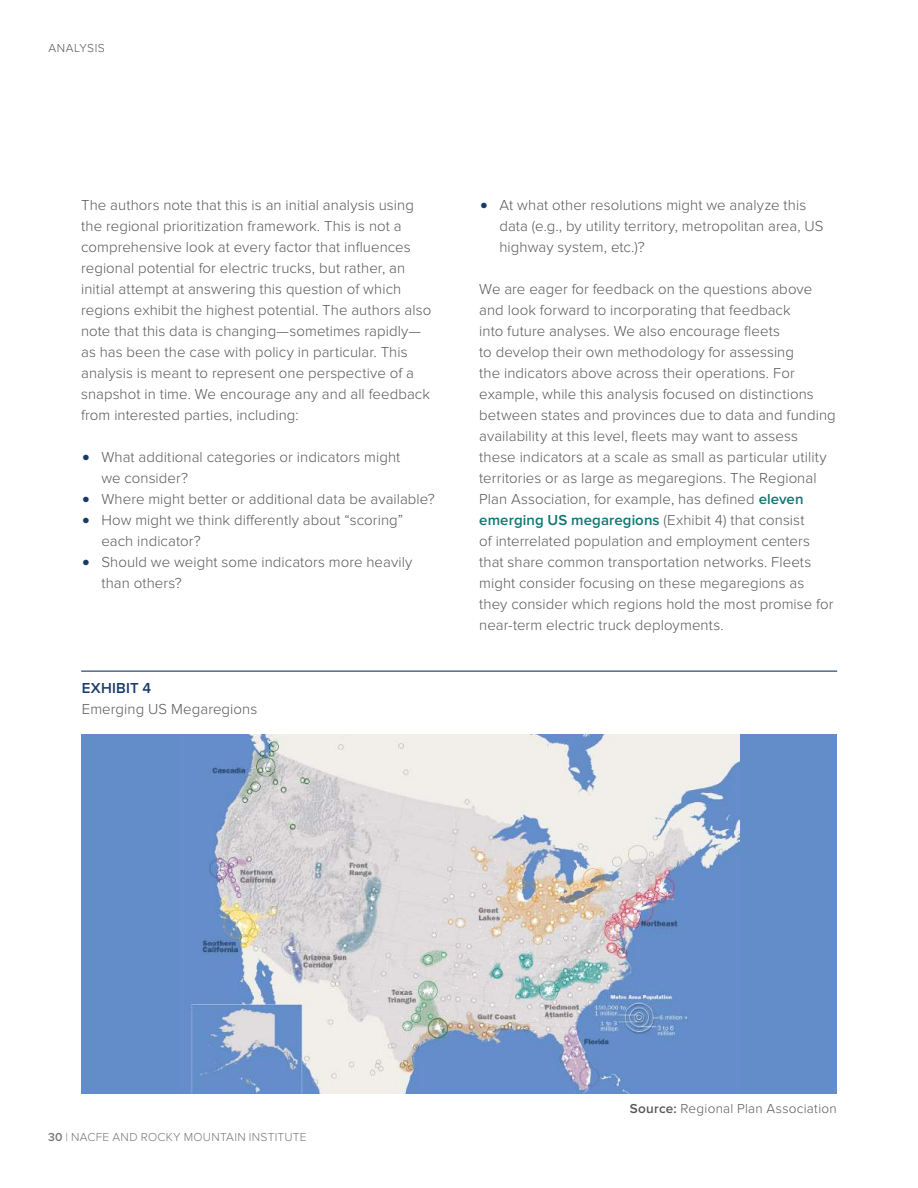
<style>
.page{position:relative;width:918px;height:1188px;background:#fff}
.page>*{position:absolute;margin:0;border:0;box-sizing:border-box;transform-origin:0 0}
.t1{font:300 15px/21px "Proxima Nova";letter-spacing:.005em;color:#58595b}
.t2{font:600 15px "Proxima Nova";letter-spacing:.015em;color:#183b66}
.t3{font:300 13.5px "Proxima Nova";letter-spacing:.02em;color:#58595b}
.t4{font:300 12px "Proxima Nova";letter-spacing:.02em;color:#77787b}
.t5{font:300 12px "Proxima Nova";letter-spacing:.045em;color:#58595b}
.s1{font-size:27px;color:#183b66}
.s2{font-weight:600;color:#0f7672}
.s3{font-weight:600}
</style>
<div class="page">
<hr style="left:81px;top:671px;width:756px;height:1px;background:#183b66">
<div style="left:81px;top:734px;width:756px;height:360px;background:#638dc9"></div>
<img style="left:190px;top:734px;width:549px;height:360px">
<p class="t5" style="left:49px;top:41px;width:58px">ANALYSIS</p>
<p class="t1" style="left:81px;top:195px;width:352px">The authors note that this is an initial analysis using the regional prioritization framework. This is not a comprehensive look at every factor that influences regional potential for electric trucks, but rather, an initial attempt at answering this question of which regions exhibit the highest potential. The authors also note that this data is changing—sometimes rapidly— as has been the case with policy in particular. This analysis is meant to represent one perspective of a snapshot in time. We encourage any and all feedback from interested parties, including:</p>
<p class="t1" style="left:101px;top:447px;width:301px;text-indent:-20px"><span class="s1">•</span> What additional categories or indicators might we consider?</p>
<p class="t1" style="left:81px;top:489px;width:355px"><span class="s1">•</span> Where might better or additional data be available?</p>
<p class="t1" style="left:101px;top:510px;width:303px;text-indent:-20px"><span class="s1">•</span> How might we think differently about “scoring” each indicator?</p>
<p class="t1" style="left:101px;top:552px;width:313px;text-indent:-20px"><span class="s1">•</span> Should we weight some indicators more heavily than others?</p>
<p class="t2" style="left:82px;top:679px;width:71px">EXHIBIT 4</p>
<p class="t1" style="left:82px;top:699px;width:177px">Emerging US Megaregions</p>
<p class="t1" style="left:500px;top:195px;width:326px;text-indent:-20px"><span class="s1">•</span> At what other resolutions might we analyze this data (e.g., by utility territory, metropolitan area, US highway system, etc.)?</p>
<p class="t1" style="left:479px;top:279px;width:358px">We are eager for feedback on the questions above and look forward to incorporating that feedback<br>into future analyses. We also encourage fleets<br>to develop their own methodology for assessing<br>the indicators above across their operations. For example, while this analysis focused on distinctions between states and provinces due to data and funding availability at this level, fleets may want to assess these indicators at a scale as small as particular utility territories or as large as megaregions. The Regional Plan Association, for example, has defined <span class="s2">eleven emerging US megaregions</span> (Exhibit 4) that consist<br>of interrelated population and employment centers that share common transportation networks. Fleets might consider focusing on these megaregions as they consider which regions hold the most promise for near-term electric truck deployments.</p>
<p class="t4" style="left:48px;top:1130px;width:260px"><span class="s3">30</span> | NACFE AND ROCKY MOUNTAIN INSTITUTE</p>
<p class="t3" style="left:630px;top:1101px;width:208px"><span class="s3">Source:</span> Regional Plan Association</p>
</div>
